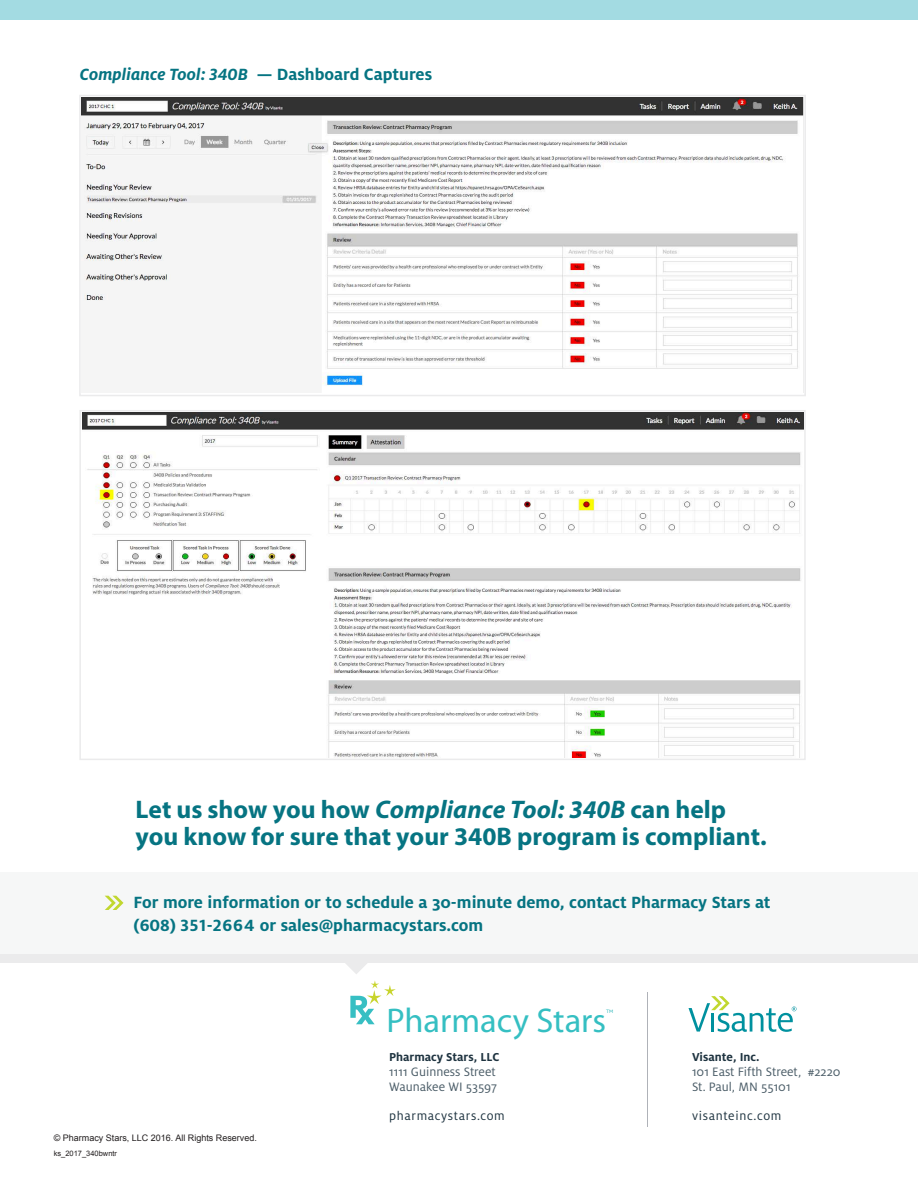
<style>
.page{position:relative;width:918px;height:1188px;background:#fff}
.page>*{position:absolute;margin:0;border:0;box-sizing:border-box;transform-origin:0 0}
.t1{font:34.35px "Myriad Pro";color:#35bfc2}
.t2{font:700 25.5px/26.4px "Myriad Pro";color:#067482}
.t3{font:700 18px/22.5px "Milo Pro";color:#067482}
.t4{font:italic 700 18px "Milo Pro";color:#067482}
.t5{font:13.5px/15px "Milo Pro";color:#4a5c67}
.t6{font:13.5px "Milo Pro";letter-spacing:.05em;color:#1e3340}
.t7{font:700 12.75px "Milo Pro";color:#1e3340}
.t8{font:9px "Arial";color:#231f20}
.t9{font:7.5px "Arial";color:#231f20}
.t10{font:2.7px "Myriad Pro";color:#35bfc2}
.s1{font-style:normal}
.s2{font-style:italic}
.s3{font-style:inherit}
.s4{font-family:"Gotham";font-size:4.8px;color:#1cb0b3}
</style>
<div class="page">
<svg style="left:689px;top:996px;width:108px;height:36px"></svg>
<svg style="left:345px;top:963px;width:22px;height:11px"></svg>
<div style="left:0;top:873px;width:918px;height:84px;background:#f6f7f7"></div>
<svg style="left:105px;top:896px;width:19px;height:14px"></svg>
<div style="left:0;top:954px;width:918px;height:9px;background:#ebebec"></div>
<div style="left:0;top:0;width:918px;height:20px;background:#a3dbe2"></div>
<svg style="left:350px;top:980px;width:46px;height:44px"></svg>
<hr style="left:648px;top:992px;width:1px;height:134px;background:#afb2b8">
<div style="left:79px;top:95px;width:727px;height:301px;border:2px solid #ebebec"></div>
<img style="left:82px;top:413px;width:721px;height:344px">
<div style="left:79px;top:410px;width:727px;height:350px;border:2px solid #ebebec"></div>
<img style="left:81px;top:97px;width:723px;height:296px">
<p class="t4" style="left:80px;top:64px;width:354px">Compliance Tool: 340B <span class="s1">— Dashboard Captures</span></p>
<h2 class="t2" style="left:136px;top:796px;width:633px">Let us show you how <span class="s2">Compliance Tool: 340B</span> can help you know for sure that your 340B program is compliant.</h2>
<p class="t3" style="left:134px;top:891px;width:639px">For more information or to schedule a 30-minute demo, contact Pharmacy Stars at (608) 351-2664 or sales@pharmacystars.com</p>
<p class="t8" style="left:54px;top:1132px;width:205px">© <span class="s3">Pharmacy Stars, LLC</span> 2016. All Rights Reserved.</p>
<p class="t9" style="left:54px;top:1148px;width:65px">ks_2017_340bwntr</p>
<h1 class="t1" style="left:386px;top:1000px;width:221px">Pharmacy Stars</h1>
<p class="t10" style="left:603px;top:1011px;width:12px">TM<span class="s4">TM</span></p>
<p class="t7" style="left:389px;top:1050px;width:112px">Pharmacy Stars, LLC</p>
<p class="t5" style="left:389px;top:1065px;width:109px">1111 Guinness Street<br>Waunakee WI 53597</p>
<p class="t6" style="left:389px;top:1108px;width:117px">pharmacystars.com</p>
<p class="t7" style="left:692px;top:1050px;width:69px">Visante, Inc.</p>
<p class="t5" style="left:692px;top:1065px;width:150px">101 East Fifth Street, #2220<br>St. Paul, MN 55101</p>
<p class="t6" style="left:692px;top:1108px;width:91px">visanteinc.com</p>
</div>
